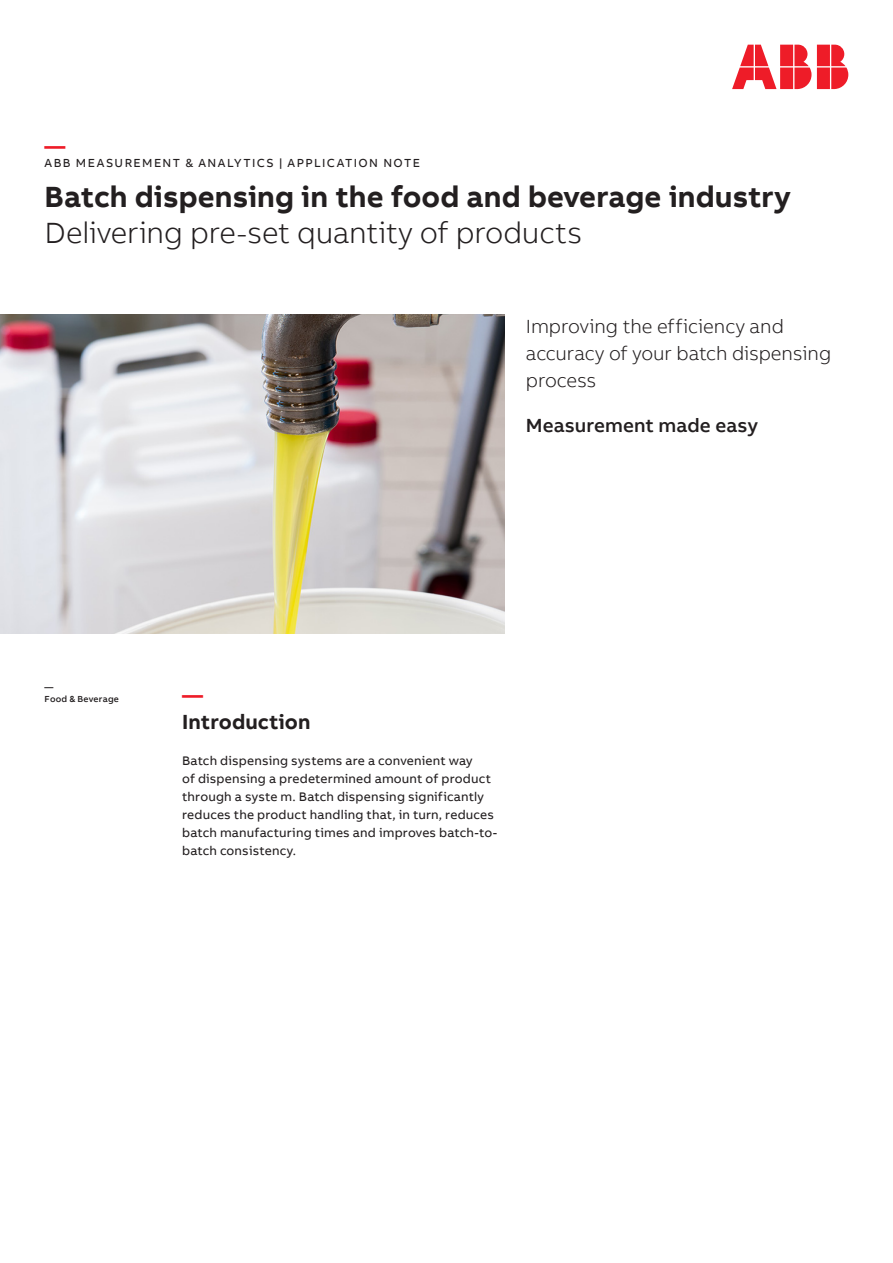
<style>
.page{position:relative;width:893px;height:1263px;background:#fff}
.page>*{position:absolute;margin:0;border:0;box-sizing:border-box;transform-origin:0 0}
.Headline_M_20pt_24pt{font:700 30px "AB Bvoice";color:#231f20}
.Subheadline_M_20pt_2{font:300 30px "AB Bvoice";letter-spacing:-.005em;color:#231f20}
.Heading_Lvl_1_Bold_1{font:700 21px "AB Bvoice";letter-spacing:.005em;color:#231f20}
.Headline_M_20pt_24pt-2{font:700 21px "AB Bvoice";color:#ee1c28}
.Body_text_8_5pt_12pt{font:700 21px "AB Bvoice";color:#ee1c28}
.Lead_13pt_18pt{font:300 19.5px/27px "AB Bvoice";letter-spacing:-.005em;color:#231f20}
.MME_13pt_12pt{font:500 19.5px "AB Bvoice";color:#231f20}
.Body_text_8_5pt_12pt-2{font:12.75px/18px "AB Bvoice";letter-spacing:.015em;color:#231f20}
.Category_M_8pt_9_6pt{font:12px "AB Bvoice";letter-spacing:.12em;color:#231f20}
.Caption_6pt_8pt{font:500 9px "AB Bvoice";letter-spacing:.025em;color:#231f20}
</style>
<div class="page">
<img style="left:0;top:315px;width:505px;height:319px">
<svg style="left:732px;top:45px;width:116px;height:44px"></svg>
<p class="Headline_M_20pt_24pt-2" style="left:45px;top:132px;width:22px">—</p>
<p class="Category_M_8pt_9_6pt" style="left:45px;top:156px;width:377px">ABB MEASUREMENT &amp; ANALYTICS | APPLICATION NOTE</p>
<p class="Headline_M_20pt_24pt" style="left:45px;top:177px;width:748px">Batch dispensing in the food and beverage industry</p>
<p class="Subheadline_M_20pt_2" style="left:45px;top:215px;width:539px">Delivering pre-set quantity of products</p>
<p class="Lead_13pt_18pt" style="left:526px;top:313px;width:307px">Improving the efficiency and accuracy of your batch dispensing process</p>
<p class="MME_13pt_12pt" style="left:526px;top:413px;width:234px">Measurement made easy</p>
<p class="Caption_6pt_8pt" style="left:45px;top:681px;width:10px">—</p>
<p class="Caption_6pt_8pt" style="left:45px;top:693px;width:76px">Food &amp; Beverage</p>
<p class="Body_text_8_5pt_12pt" style="left:182px;top:681px;width:22px">—</p>
<p class="Heading_Lvl_1_Bold_1" style="left:182px;top:708px;width:130px">Introduction</p>
<p class="Body_text_8_5pt_12pt-2" style="left:182px;top:751px;width:317px">Batch dispensing systems are a convenient way<br>of dispensing a predetermined amount of product through a syste m. Batch dispensing significantly reduces the product handling that, in turn, reduces batch manufacturing times and improves batch-to&shy;batch consistency.</p>
</div>
